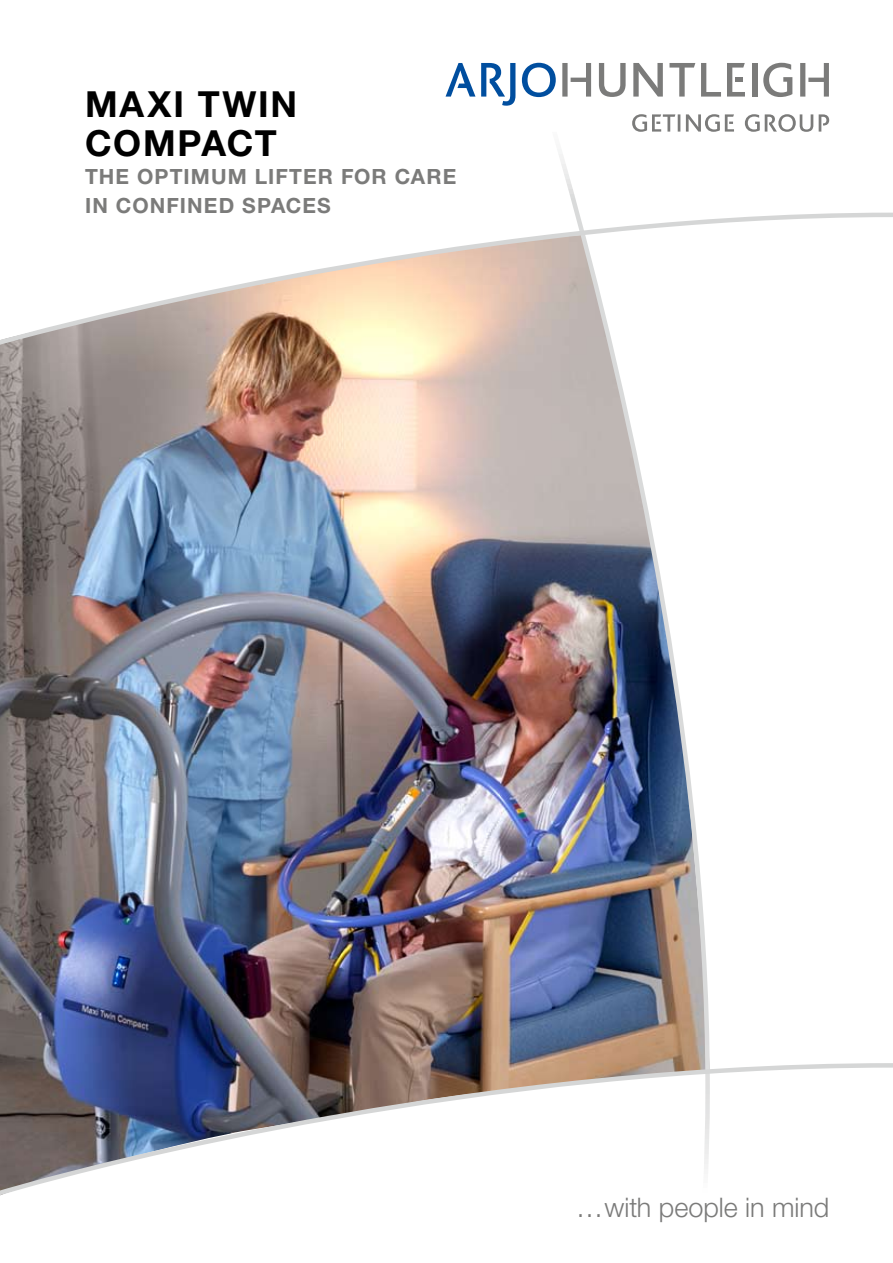
<style>
.page{position:relative;width:893px;height:1263px;background:#fff}
.page>*{position:absolute;margin:0;border:0;box-sizing:border-box;transform-origin:0 0}
.t1{font:700 36px/39px "Helvetica Neue LT Pro";letter-spacing:.05em;color:#000}
.t2{font:300 27px "Helvetica Neue LT Pro";letter-spacing:-.005em;color:#7b7b7a}
.t3{font:700 21px "Helvetica Neue LT Pro";letter-spacing:.055em;color:#7b7b7a}
</style>
<div class="page">
<svg style="left:446px;top:63px;width:29px;height:34px"></svg>
<svg style="left:481px;top:63px;width:34px;height:43px"></svg>
<svg style="left:522px;top:63px;width:34px;height:34px"></svg>
<svg style="left:562px;top:63px;width:29px;height:34px"></svg>
<svg style="left:800px;top:63px;width:29px;height:34px"></svg>
<svg style="left:701px;top:63px;width:20px;height:34px"></svg>
<svg style="left:763px;top:63px;width:29px;height:34px"></svg>
<svg style="left:727px;top:63px;width:18px;height:34px"></svg>
<div style="left:752px;top:63px;width:6px;height:34px;background:#7b7b7a"></div>
<svg style="left:633px;top:63px;width:30px;height:34px"></svg>
<svg style="left:599px;top:63px;width:27px;height:34px"></svg>
<svg style="left:669px;top:63px;width:26px;height:34px"></svg>
<svg style="left:632px;top:114px;width:197px;height:18px"></svg>
<img style="left:0;top:213px;width:893px;height:982px">
<h1 class="t1" style="left:85px;top:83px;width:192px">MAXI TWIN<br>COMPACT</h1>
<p class="t3" style="left:85px;top:164px;width:272px">THE OPTIMUM LIFTER FOR</p>
<p class="t3" style="left:395px;top:164px;width:63px">CARE</p>
<p class="t3" style="left:85px;top:192px;width:62px">IN CONFIN</p>
<p class="t3" style="left:204px;top:192px;width:128px">ED SPACES</p>
<p class="t2" style="left:576px;top:1190px;width:254px">…with people in mind</p>
</div>
